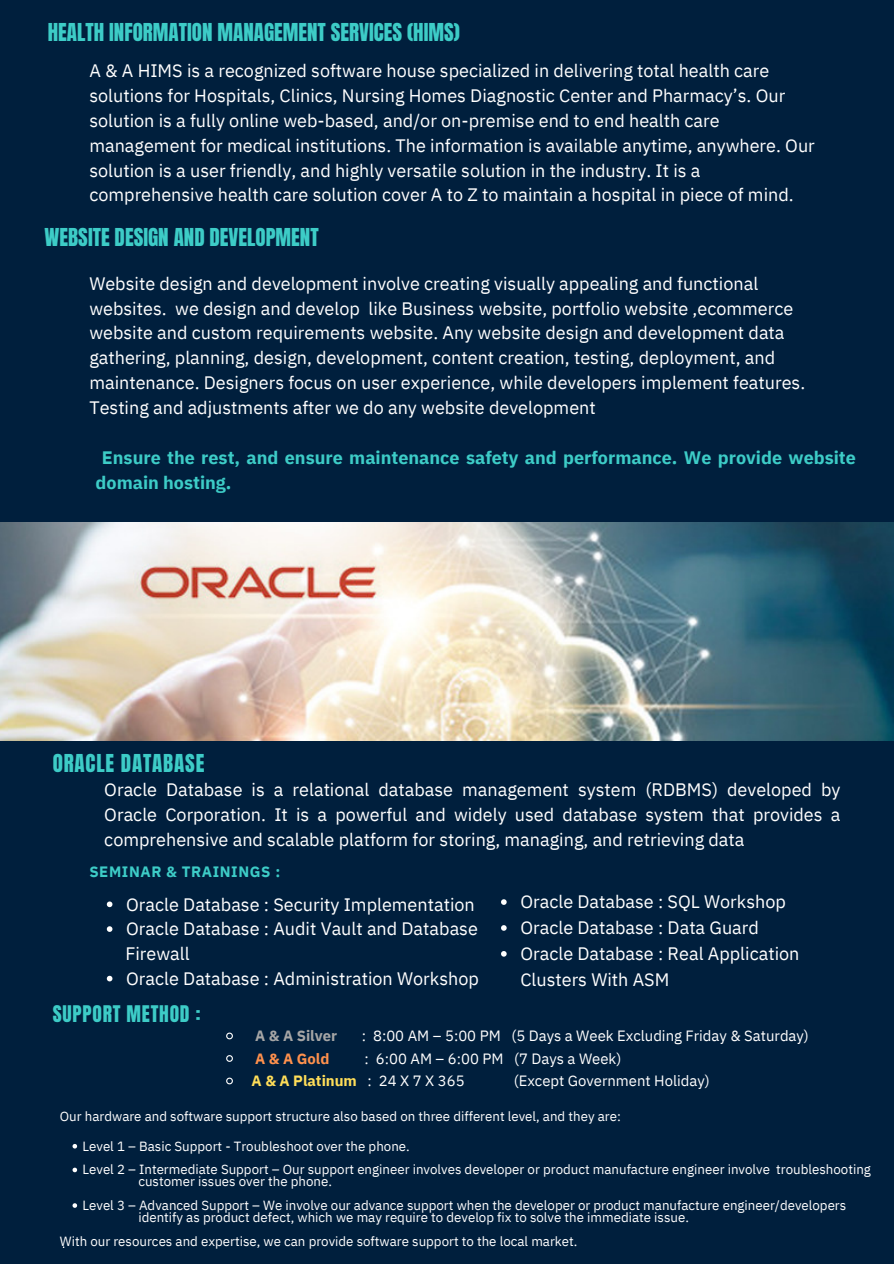
<style>
.page{position:relative;width:894px;height:1264px;background:#fff}
.page>*{position:absolute;margin:0;border:0;box-sizing:border-box;transform-origin:0 0}
.t1{font:21px "Anton";color:#3dccc7}
.t2{font:21px "Anton";letter-spacing:.04em;color:#3dccc7}
.t3{font:19.5px "Anton";letter-spacing:.04em;color:#3dccc7}
.t4{font:18px/24.8px "IBM Plex Sans";color:#fff}
.t5{font:700 18px/24.8px "IBM Plex Sans";color:#3dccc7}
.t6{font:700 15px "IBM Plex Sans";letter-spacing:.04em;color:#3dccc7}
.t7{font:14.85px "IBM Plex Sans";color:#fff}
.t8{font:700 14.85px "IBM Plex Sans";color:#ffde59}
.t9{font:700 14.85px "IBM Plex Sans";color:#a6a6a6}
.t10{font:700 14.85px "IBM Plex Sans";color:#ff914d}
.t11{font:13.35px "IBM Plex Sans";color:#fff}
.s1{font-weight:400;color:#fff}
</style>
<div class="page">
<div style="left:0;top:0;width:893px;height:1263px;background:#001f3d"></div>
<svg style="left:226px;top:1032px;width:7px;height:8px"></svg>
<svg style="left:226px;top:1055px;width:7px;height:7px"></svg>
<svg style="left:226px;top:1077px;width:7px;height:8px"></svg>
<svg style="left:107px;top:901px;width:5px;height:6px"></svg>
<svg style="left:107px;top:926px;width:5px;height:5px"></svg>
<svg style="left:107px;top:975px;width:5px;height:6px"></svg>
<svg style="left:501px;top:899px;width:5px;height:5px"></svg>
<svg style="left:501px;top:925px;width:5px;height:5px"></svg>
<svg style="left:501px;top:951px;width:5px;height:5px"></svg>
<img style="left:0;top:523px;width:893px;height:217px">
<svg style="left:72px;top:1144px;width:5px;height:4px"></svg>
<svg style="left:72px;top:1167px;width:5px;height:5px"></svg>
<svg style="left:72px;top:1203px;width:5px;height:4px"></svg>
<p class="t1" style="left:48px;top:17px;width:413px">HEALTH INFORMATION MANAGEMENT SERVICES (HIMS)</p>
<p class="t4" style="left:89px;top:58px;width:726px">A &amp; A HIMS is a recognized software house specialized in delivering total health care solutions for Hospitals, Clinics, Nursing Homes Diagnostic Center and Pharmacy’s. Our solution is a fully online web-based, and/or on-premise end to end health care management for medical institutions. The information is available anytime, anywhere. Our solution is a user friendly, and highly versatile solution in the industry. It is a comprehensive health care solution cover A to Z to maintain a hospital in piece of mind.</p>
<p class="t1" style="left:45px;top:222px;width:275px">WEBSITE DESIGN AND DEVELOPMENT</p>
<h1 class="t4" style="left:89px;top:271px;width:717px">Website design and development involve creating visually appealing and functional websites. we design and develop like Business website, portfolio website ,ecommerce website and custom requirements website. Any website design and development data gathering, planning, design, development, content creation, testing, deployment, and maintenance. Designers focus on user experience, while developers implement features.<br>Testing and adjustments after we do any website development</h1>
<p class="t5" style="left:95px;top:445px;width:761px;text-indent:6px">Ensure the rest, and ensure maintenance safety and performance. We provide website domain hosting.</p>
<h2 class="t2" style="left:53px;top:748px;width:153px">ORACLE DATABASE</h2>
<p class="t4" style="left:104px;top:777px;width:737px;text-align:justify">Oracle Database is a relational database management system (RDBMS) developed by Oracle Corporation. It is a powerful and widely used database system that provides a comprehensive and scalable platform for storing, managing, and retrieving data</p>
<p class="t6" style="left:89px;top:862px;width:192px">SEMINAR &amp; TRAININGS :</p>
<h1 class="t4" style="left:126px;top:891px;width:350px">Oracle Database : Security Implementation</h1>
<h3 class="t4" style="left:126px;top:916px;width:353px">Oracle Database : Audit Vault and Database</h3>
<h4 class="t4" style="left:125px;top:940px;width:66px">Firewall</h4>
<p class="t4" style="left:126px;top:965px;width:354px">Oracle Database : Administration Workshop</p>
<h3 class="t3" style="left:53px;top:1000px;width:149px">SUPPORT METHOD :</h3>
<p class="t4" style="left:520px;top:889px;width:267px">Oracle Database : SQL Workshop</p>
<h3 class="t4" style="left:520px;top:915px;width:240px">Oracle Database : Data Guard</h3>
<p class="t4" style="left:520px;top:940px;width:280px;line-height:25.8px">Oracle Database : Real Application<br>Clusters With ASM</p>
<h1 class="t9" style="left:255px;top:1025px;width:83px">A &amp; A Silver</h1>
<h1 class="t7" style="left:361px;top:1025px;width:448px">: 8:00 AM – 5:00 PM (5 Days a Week Excluding Friday &amp; Saturday)</h1>
<h3 class="t10" style="left:255px;top:1048px;width:76px">A &amp; A Gold</h3>
<h3 class="t7" style="left:364px;top:1048px;width:258px">: 6:00 AM – 6:00 PM (7 Days a Week)</h3>
<h1 class="t8" style="left:251px;top:1070px;width:214px">A &amp; A Platinum <span class="s1">: 24 X 7 X 365</span></h1>
<h1 class="t7" style="left:513px;top:1070px;width:197px">(Except Government Holiday)</h1>
<p class="t11" style="left:60px;top:1107px;width:562px">Our hardware and software support structure also based on three different level, and they are:</p>
<p class="t11" style="left:82px;top:1136px;width:329px">Level 1 – Basic Support - Troubleshoot over the phone.</p>
<p class="t11" style="left:82px;top:1160px;width:789px">Level 2 – Intermediate Support – Our support engineer involves developer or product manufacture engineer involve troubleshooting</p>
<p class="t11" style="left:138px;top:1172px;width:195px">customer issues over the phone.</p>
<p class="t11" style="left:82px;top:1196px;width:765px">Level 3 – Advanced Support – We involve our advance support when the developer or product manufacture engineer/developers</p>
<p class="t11" style="left:138px;top:1208px;width:552px">identify as product defect, which we may require to develop fix to solve the immediate issue.</p>
<p class="t11" style="left:60px;top:1231px;width:519px">With our resources and expertise, we can provide software support to the local market.</p>
</div>
